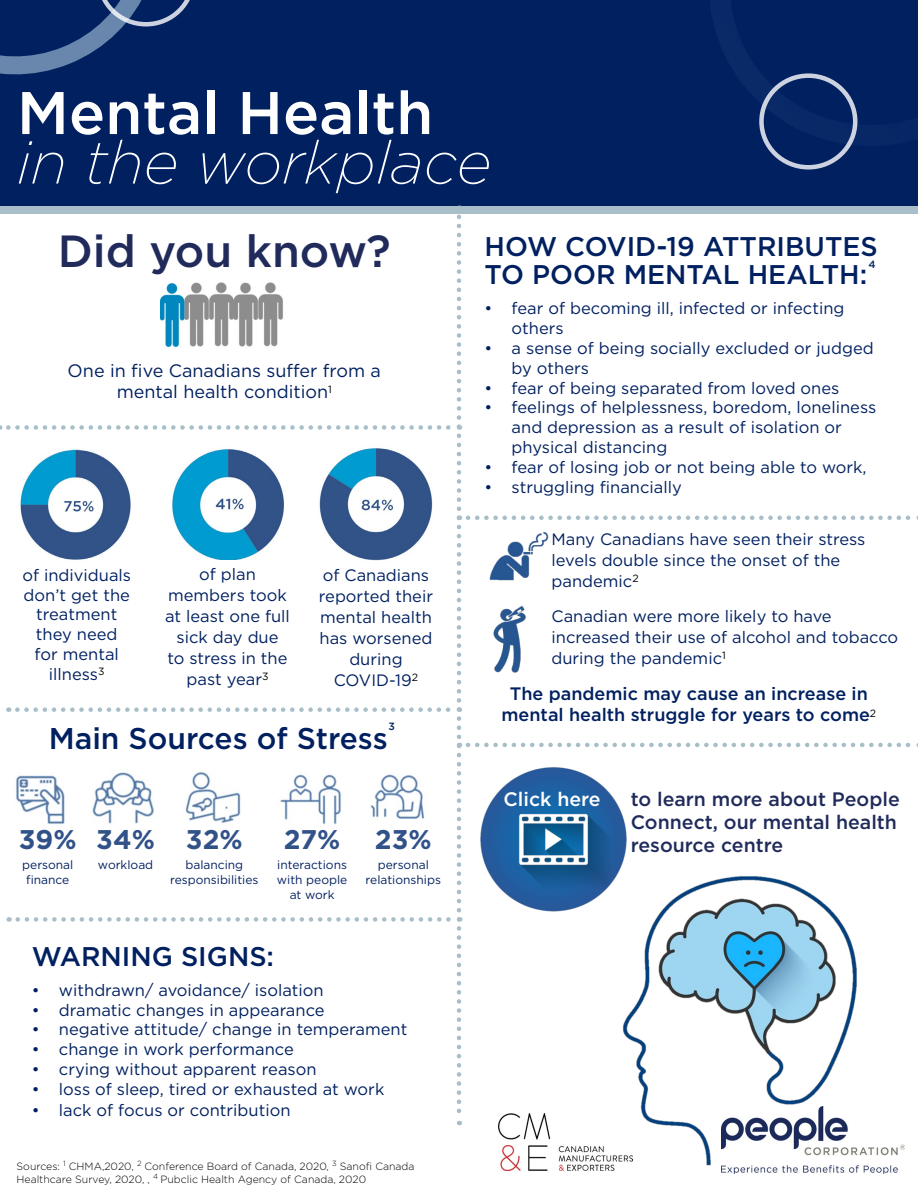
<style>
.page{position:relative;width:918px;height:1188px;background:#fff}
.page>*{position:absolute;margin:0;border:0;box-sizing:border-box;transform-origin:0 0}
.t1{font:italic 200 60px "Gotham HTF";color:#fff}
.t2{font:500 60px "Gotham HTF";color:#fff}
.t3{font:500 45px "Gotham HTF";color:#202b5b}
.t4{font:500 30px "Gotham HTF";color:#002060}
.t5{font:500 27px/28.5px "Gotham HTF";color:#002060}
.t6{font:700 27px "Gotham HTF";color:#315288}
.t7{font:500 19.5px/23.4px "Gotham HTF";color:#202b5b}
.t8{font:500 19.5px "Gotham HTF";color:#fff}
.t9{font:500 18px/21px "Gotham HTF";color:#002060;text-align:center}
.t10{font:18px/21px "Gotham HTF";color:#002060;text-align:center}
.t11{font:16.5px/21px "Gotham HTF";color:#002060}
.t12{font:12px/15px "Gotham HTF";color:#002060;text-align:center}
.t13{font:300 10.5px/12.6px "Gotham HTF";color:#000}
.t14{font:500 10.5px "Gotham HTF";color:#002060}
</style>
<div class="page">
<div style="left:0;top:0;width:918px;height:208px;background:#002060"></div>
<img style="left:480px;top:767px;width:140px;height:144px">
<div style="left:0;top:206px;width:918px;height:8px;background:#a8bec9"></div>
<img style="left:489px;top:532px;width:59px;height:49px">
<img style="left:493px;top:606px;width:33px;height:67px">
<svg style="left:468px;top:743px;width:450px;height:4px"></svg>
<svg style="left:468px;top:516px;width:450px;height:4px"></svg>
<svg style="left:8px;top:217px;width:453px;height:908px"></svg>
<svg style="left:0;top:0;width:190px;height:75px"></svg>
<svg style="left:759px;top:73px;width:99px;height:96px"></svg>
<div style="left:759px;top:73px;width:98px;height:97px;border:4px solid #fff;border-radius:50%"></div>
<img style="left:499px;top:1113px;width:42px;height:57px">
<img style="left:541px;top:808px;width:364px;height:366px">
<h1 class="t2" style="left:17px;top:79px;width:418px">Mental Health</h1>
<h1 class="t1" style="left:17px;top:130px;width:477px">in the workplace</h1>
<h2 class="t3" style="left:58px;top:226px;width:335px">Did you know?</h2>
<p class="t10" style="left:68px;top:360px;width:315px">One in five Canadians suffer from a mental health condition<sup>1</sup></p>
<p class="t11" style="left:22px;top:565px;width:110px;line-height:19.8px;text-align:center">of individuals don’t get the treatment they need for mental illness<sup>3</sup></p>
<p class="t11" style="left:165px;top:563px;width:126px;text-align:center">of plan members took at least one full sick day due<br>to stress in the past year<sup>3</sup></p>
<p class="t11" style="left:319px;top:564px;width:116px;text-align:center">of Canadians reported their mental health has worsened during<br>COVID-19<sup>2</sup></p>
<p class="t14" style="left:388px;top:720px;width:8px">3</p>
<h3 class="t4" style="left:49px;top:721px;width:340px">Main Sources of Stress</h3>
<h3 class="t6" style="left:19px;top:824px;width:59px">39%</h3>
<p class="t12" style="left:22px;top:857px;width:53px">personal finance</p>
<h3 class="t6" style="left:96px;top:824px;width:60px">34%</h3>
<p class="t12" style="left:98px;top:857px;width:57px">workload</p>
<h3 class="t6" style="left:186px;top:824px;width:58px">32%</h3>
<p class="t12" style="left:170px;top:857px;width:90px">balancing responsibilities</p>
<h3 class="t6" style="left:284px;top:824px;width:58px">27%</h3>
<p class="t12" style="left:277px;top:857px;width:72px">interactions with people at work</p>
<h3 class="t6" style="left:375px;top:824px;width:58px">23%</h3>
<p class="t12" style="left:366px;top:857px;width:77px">personal relationships</p>
<h3 class="t5" style="left:32px;top:941px;width:244px">WARNING SIGNS:</h3>
<p class="t11" style="left:32px;top:979px;width:293px">• withdrawn/ avoidance/ isolation</p>
<p class="t11" style="left:32px;top:999px;width:294px">• dramatic changes in appearance</p>
<p class="t11" style="left:32px;top:1019px;width:377px">• negative attitude/ change in temperament</p>
<p class="t11" style="left:32px;top:1039px;width:263px">• change in work performance</p>
<p class="t11" style="left:32px;top:1058px;width:286px">• crying without apparent reason</p>
<p class="t11" style="left:32px;top:1078px;width:354px">• loss of sleep, tired or exhausted at work</p>
<p class="t11" style="left:32px;top:1100px;width:260px">• lack of focus or contribution</p>
<p class="t13" style="left:17px;top:1160px;width:399px">Sources: <sup>1</sup> CHMA,2020, <sup>2</sup> Conference Board of Canada, 2020, <sup>3</sup> Sanofi Canada<br>Healthcare Survey, 2020, , <sup>4</sup> Pubclic Health Agency of Canada, 2020</p>
<h3 class="t5" style="left:485px;top:232px;width:395px">HOW COVID-19 ATTRIBUTES<br>TO POOR MENTAL HEALTH:</h3>
<p class="t11" style="left:512px;top:298px;width:334px;line-height:19.8px;text-indent:-27px">• fear of becoming ill, infected or infecting others</p>
<p class="t11" style="left:512px;top:338px;width:364px;line-height:19.8px;text-indent:-27px">• a sense of being socially excluded or judged by others</p>
<p class="t11" style="left:485px;top:377px;width:356px">• fear of being separated from loved ones</p>
<p class="t11" style="left:512px;top:397px;width:366px;line-height:19.8px;text-indent:-27px">• feelings of helplessness, boredom, loneliness and depression as a result of isolation or physical distancing</p>
<p class="t11" style="left:485px;top:456px;width:384px">• fear of losing job or not being able to work,</p>
<p class="t11" style="left:485px;top:476px;width:199px">• struggling financially</p>
<p class="t14" style="left:869px;top:258px;width:9px">4</p>
<p class="t11" style="left:552px;top:528px;width:315px">Many Canadians have seen their stress levels double since the onset of the pandemic<sup>2</sup></p>
<p class="t11" style="left:552px;top:605px;width:348px">Canadian were more likely to have increased their use of alcohol and tobacco during the pandemic<sup>1</sup></p>
<p class="t9" style="left:501px;top:683px;width:376px">The pandemic may cause an increase in mental health struggle for years to come<sup>2</sup></p>
<p class="t8" style="left:503px;top:788px;width:99px">Click here</p>
<p class="t7" style="left:631px;top:787px;width:271px">to learn more about People<br>Connect, our mental health resource centre</p>
</div>
